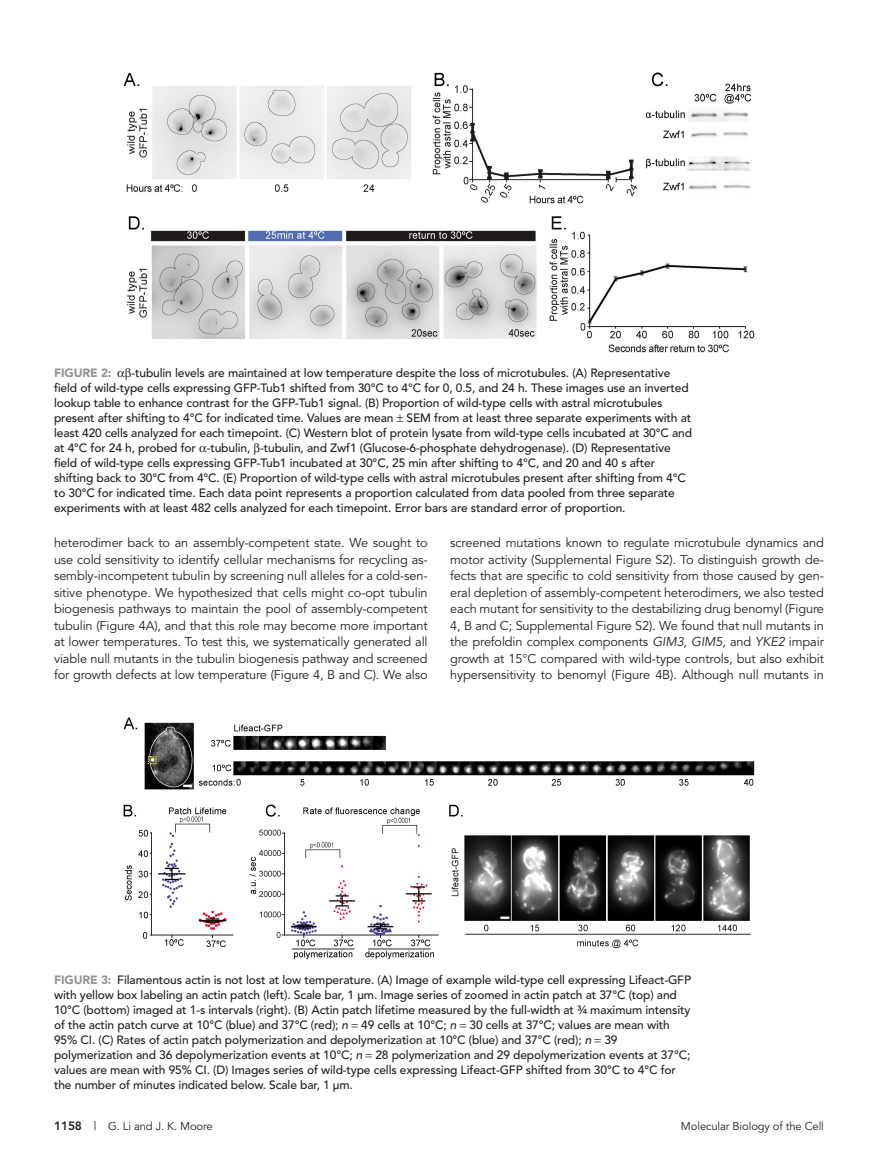
<style>
.page{position:relative;width:878px;height:1175px;background:#fff}
.page>*{position:absolute;margin:0;border:0;box-sizing:border-box;transform-origin:0 0}
.ParaFL{font:12.75px/16.5px "Avenir";letter-spacing:-.01em;color:#231f20;text-align:justify}
.FigCaption_35_5p{font:500 12px/15px "Avenir";letter-spacing:-.01em;color:#231f20}
.FigCaption_35_5p-2{font:900 12px "Avenir";letter-spacing:-.01em;color:#939598}
.t1{font:11.25px "Avenir";letter-spacing:-.01em;color:#231f20}
.s1{font-style:italic}
.s2{font-weight:900;color:#939598}
.s3{font-weight:800;font-size:12px}
.s4{font-size:12px}
</style>
<div class="page">
<img style="left:124px;top:72px;width:630px;height:281px">
<img style="left:124px;top:717px;width:630px;height:242px">
<p class="FigCaption_35_5p" style="left:54px;top:365px;width:639px;text-indent:77px">-tubulin levels are maintained at low temperature despite the loss of microtubules. (A) Representative field of wild-type cells expressing GFP-Tub1 shifted from 30°C to 4°C for 0, 0.5, and 24 h. These images use an inverted lookup table to enhance contrast for the GFP-Tub1 signal. (B) Proportion of wild-type cells with astral microtubules present after shifting to 4°C for indicated time. Values are mean SEM from at least three separate experiments with at least 420 cells analyzed for each timepoint. (C) Western blot of protein lysate from wild-type cells incubated at 30°C and at 4°C for 24 h, probed for -tubulin, -tubulin, and Zwf1 (Glucose-6-phosphate dehydrogenase). (D) Representative field of wild-type cells expressing GFP-Tub1 incubated at 30°C, 25 min after shifting to 4°C, and 20 and 40 s after shifting back to 30°C from 4°C. (E) Proportion of wild-type cells with astral microtubules present after shifting from 4°C to 30°C for indicated time. Each data point represents a proportion calculated from data pooled from three separate experiments with at least 482 cells analyzed for each timepoint. Error bars are standard error of proportion.</p>
<p class="FigCaption_35_5p-2" style="left:54px;top:365px;width:59px">FIGURE 2:</p>
<p class="ParaFL" style="left:54px;top:535px;width:375px">heterodimer back to an assembly-competent state. We sought to use cold sensitivity to identify cellular mechanisms for recycling as&shy;sembly-incompetent tubulin by screening null alleles for a cold-sen&shy;sitive phenotype. We hypothesized that cells might co-opt tubulin biogenesis pathways to maintain the pool of assembly-competent tubulin (Figure 4A), and that this role may become more important at lower temperatures. To test this, we systematically generated all viable null mutants in the tubulin biogenesis pathway and screened for growth defects at low temperature (Figure 4, B and C). We also</p>
<p class="ParaFL" style="left:450px;top:535px;width:375px">screened mutations known to regulate microtubule dynamics and motor activity (Supplemental Figure S2). To distinguish growth de&shy;fects that are specific to cold sensitivity from those caused by gen&shy;eral depletion of assembly-competent heterodimers, we also tested each mutant for sensitivity to the destabilizing drug benomyl (Figure 4, B and C; Supplemental Figure S2). We found that null mutants in the prefoldin complex components <span class="s1">GIM3</span>, <span class="s1">GIM5</span>, and <span class="s1">YKE2</span> impair growth at 15°C compared with wild-type controls, but also exhibit hypersensitivity to benomyl (Figure 4B). Although null mutants in</p>
<p class="FigCaption_35_5p" style="left:54px;top:972px;width:638px"><span class="s2">FIGURE 3:</span> Filamentous actin is not lost at low temperature. (A) Image of example wild-type cell expressing Lifeact-GFP with yellow box labeling an actin patch (left). Scale bar, 1 µm. Image series of zoomed in actin patch at 37°C (top) and 10°C (bottom) imaged at 1-s intervals (right). (B) Actin patch lifetime measured by the full-width at ¾ maximum intensity of the actin patch curve at 10°C (blue) and 37°C (red); <span class="s1">n</span> 49 cells at 10°C; <span class="s1">n</span> 30 cells at 37°C; values are mean with 95% CI. (C) Rates of actin patch polymerization and depolymerization at 10°C (blue) and 37°C (red); <span class="s1">n</span> 39 polymerization and 36 depolymerization events at 10°C; <span class="s1">n</span> 28 polymerization and 29 depolymerization events at 37°C; values are mean with 95% CI. (D) Images series of wild-type cells expressing Lifeact-GFP shifted from 30°C to 4°C for the number of minutes indicated below. Scale bar, 1 µm.</p>
<p class="t1" style="left:54px;top:1119px;width:160px"><span class="s3">1158</span> <span class="s4">|</span> G. Li and J. K. Moore</p>
<p class="t1" style="left:681px;top:1119px;width:144px">Molecular Biology of the Cell</p>
</div>
